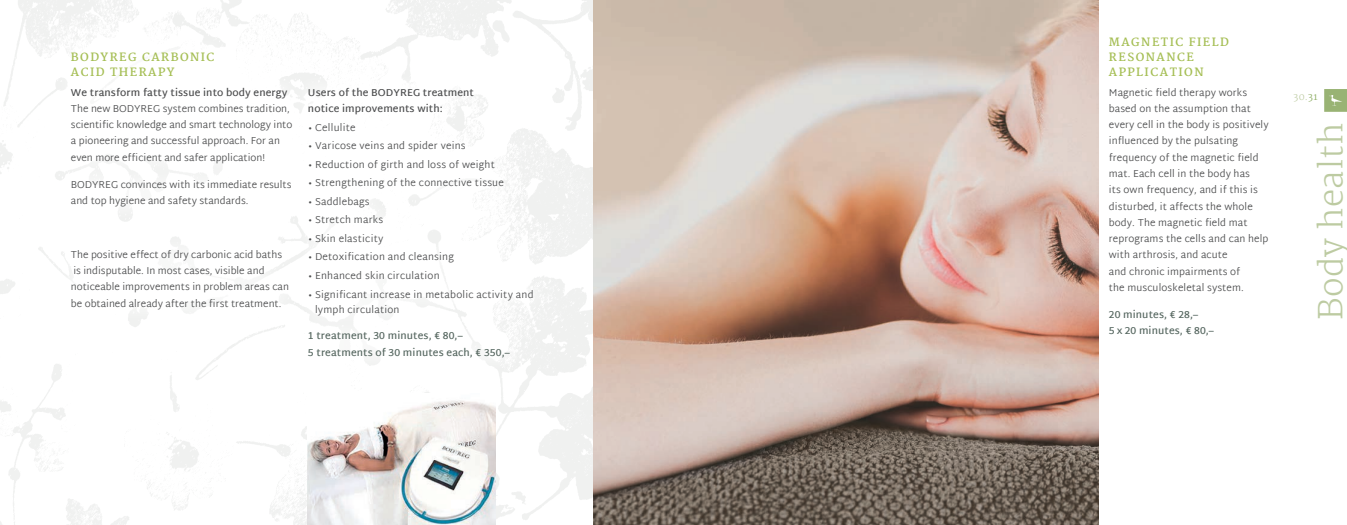
<style>
.page{position:relative;width:1347px;height:525px;background:#fff}
.page>*{position:absolute;margin:0;border:0;box-sizing:border-box;transform-origin:0 0}
.t1{font:200 32.5px "Martel";letter-spacing:.01em;color:#bdcba2}
.t2{font:700 11.25px/15px "Martel";letter-spacing:.13em;color:#a5be54}
.t3{font:300 10px/16.2px "Martel Sans";letter-spacing:.01em;color:#4b4c4d}
.t4{font:600 10px/16.2px "Martel Sans";letter-spacing:.01em;color:#566760}
.t5{font:600 10px/16.2px "Martel Sans";letter-spacing:.01em;color:#4b4c4d}
.t6{font:300 9.38px "Martel";color:#bdcba2}
.s1{color:#83a656}
</style>
<div class="page">
<img style="left:0;top:0;width:1098px;height:524px">
<img style="left:308px;top:393px;width:188px;height:131px">
<div style="left:55px;top:36px;width:494px;height:337px;background:#fff"></div>
<svg style="left:1324px;top:89px;width:22px;height:23px"></svg>
<p class="t2" style="left:71px;top:49px;width:145px">BODYREG CARBONIC<br>ACID THERAPY</p>
<p class="t5" style="left:71px;top:84px;width:218px">We transform fatty tissue into body energy</p>
<p class="t3" style="left:71px;top:101px;width:223px">The new BODYREG system combines tradition, scientific knowledge and smart technology into a pioneering and successful approach. For an even more efficient and safer application!</p>
<p class="t3" style="left:71px;top:177px;width:222px">BODYREG convinces with its immediate results and top hygiene and safety standards.</p>
<p class="t3" style="left:71px;top:247px;width:219px">The positive effect of dry carbonic acid baths is indisputable. In most cases, visible and noticeable improvements in problem areas can be obtained already after the first treatment.</p>
<p class="t5" style="left:308px;top:84px;width:168px">Users of the BODYREG treatment notice improvements with:</p>
<p class="t3" style="left:308px;top:119px;width:49px">• Cellulite</p>
<p class="t3" style="left:308px;top:138px;width:159px">• Varicose veins and spider veins</p>
<p class="t3" style="left:308px;top:156px;width:188px">• Reduction of girth and loss of weight</p>
<p class="t3" style="left:308px;top:175px;width:197px">• Strengthening of the connective tissue</p>
<p class="t3" style="left:308px;top:194px;width:63px">• Saddlebags</p>
<p class="t3" style="left:308px;top:212px;width:77px">• Stretch marks</p>
<p class="t3" style="left:308px;top:231px;width:77px">• Skin elasticity</p>
<p class="t3" style="left:308px;top:249px;width:147px">• Detoxification and cleansing</p>
<p class="t3" style="left:308px;top:268px;width:133px">• Enhanced skin circulation</p>
<p class="t3" style="left:315px;top:287px;width:220px;line-height:15px;text-indent:-7px">• Significant increase in metabolic activity and lymph circulation</p>
<p class="t4" style="left:308px;top:328px;width:203px">1 treatment, 30 minutes, € 80,–<br>5 treatments of 30 minutes each, € 350,–</p>
<p class="t2" style="left:1109px;top:34px;width:122px">MAGNETIC FIELD<br>RESONANCE<br>APPLICATION</p>
<p class="t3" style="left:1108px;top:85px;width:161px">Magnetic field therapy works based on the assumption that every cell in the body is positively influenced by the pulsating frequency of the magnetic field mat. Each cell in the body has<br>its own frequency, and if this is disturbed, it affects the whole body. The magnetic field mat reprograms the cells and can help with arthrosis, and acute<br>and chronic impairments of<br>the musculoskeletal system.</p>
<p class="t4" style="left:1108px;top:306px;width:107px">20 minutes, € 28,–<br>5 x 20 minutes, € 80,–</p>
<p class="t6" style="left:1293px;top:91px;width:25px">30.<span class="s1">31</span></p>
<h1 class="t1" style="left:1312px;top:320px;width:199px;rotate:-90deg">Body health</h1>
</div>
